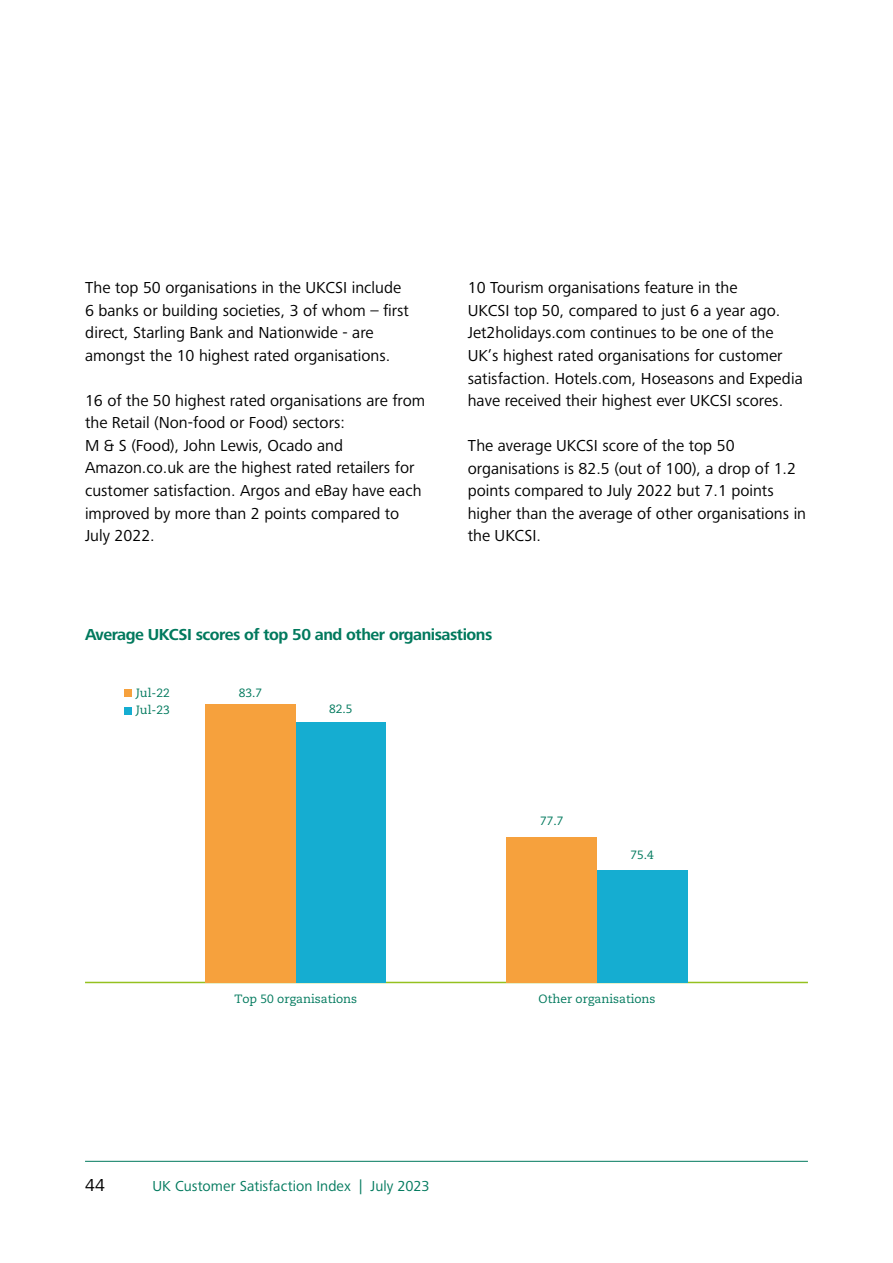
<style>
.page{position:relative;width:893px;height:1263px;background:#fff}
.page>*{position:absolute;margin:0;border:0;box-sizing:border-box;transform-origin:0 0}
.t1{font:18px "Frutiger Next Pro";color:#000}
.t2{font:16.5px/22.5px "Frutiger Next Pro";color:#000}
.t3{font:700 16.5px "Frutiger Next Pro";letter-spacing:-.03em;color:#00795d}
.t4{font:15px "Frutiger Next Pro";letter-spacing:.005em;color:#00795d}
.t5{font:12px "Caecilia LT Std";color:#00795d}
</style>
<div class="page">
<hr style="left:85px;top:1161px;width:723px;height:1px;background:#00795d">
<hr style="left:85px;top:982px;width:723px;height:1px;background:#95c11f">
<div style="left:296px;top:722px;width:90px;height:260px;background:#15add1"></div>
<div style="left:597px;top:870px;width:90px;height:112px;background:#15add1"></div>
<div style="left:205px;top:704px;width:91px;height:278px;background:#f6a13d"></div>
<div style="left:507px;top:837px;width:90px;height:145px;background:#f6a13d"></div>
<div style="left:124px;top:707px;width:8px;height:7px;background:#15add1"></div>
<div style="left:124px;top:689px;width:8px;height:8px;background:#f6a13d"></div>
<p class="t2" style="left:85px;top:277px;width:325px">The top 50 organisations in the UKCSI include 6 banks or building societies, 3 of whom – first direct, Starling Bank and Nationwide - are amongst the 10 highest rated organisations.</p>
<p class="t2" style="left:85px;top:389px;width:342px">16 of the 50 highest rated organisations are from the Retail (Non-food or Food) sectors:<br>M &amp; S (Food), John Lewis, Ocado and Amazon.co.uk are the highest rated retailers for customer satisfaction. Argos and eBay have each improved by more than 2 points compared to July 2022.</p>
<p class="t2" style="left:468px;top:277px;width:337px">10 Tourism organisations feature in the<br>UKCSI top 50, compared to just 6 a year ago.<br>Jet2holidays.com continues to be one of the UK’s highest rated organisations for customer satisfaction. Hotels.com, Hoseasons and Expedia have received their highest ever UKCSI scores.</p>
<p class="t2" style="left:468px;top:434px;width:340px">The average UKCSI score of the top 50 organisations is 82.5 (out of 100), a drop of 1.2 points compared to July 2022 but 7.1 points higher than the average of other organisations in the UKCSI.</p>
<p class="t3" style="left:85px;top:625px;width:409px">Average UKCSI scores of top 50 and other organisastions</p>
<p class="t5" style="left:136px;top:686px;width:35px">Jul-22</p>
<p class="t5" style="left:136px;top:703px;width:35px">Jul-23</p>
<p class="t5" style="left:239px;top:686px;width:25px">83.7</p>
<p class="t5" style="left:329px;top:702px;width:25px">82.5</p>
<p class="t5" style="left:540px;top:813px;width:25px">77.7</p>
<p class="t5" style="left:630px;top:848px;width:25px">75.4</p>
<p class="t5" style="left:234px;top:991px;width:124px">Top 50 organisations</p>
<p class="t5" style="left:539px;top:991px;width:118px">Other organisations</p>
<p class="t1" style="left:85px;top:1175px;width:21px">44</p>
<p class="t4" style="left:152px;top:1177px;width:279px">UK Customer Satisfaction Index | July 2023</p>
</div>
